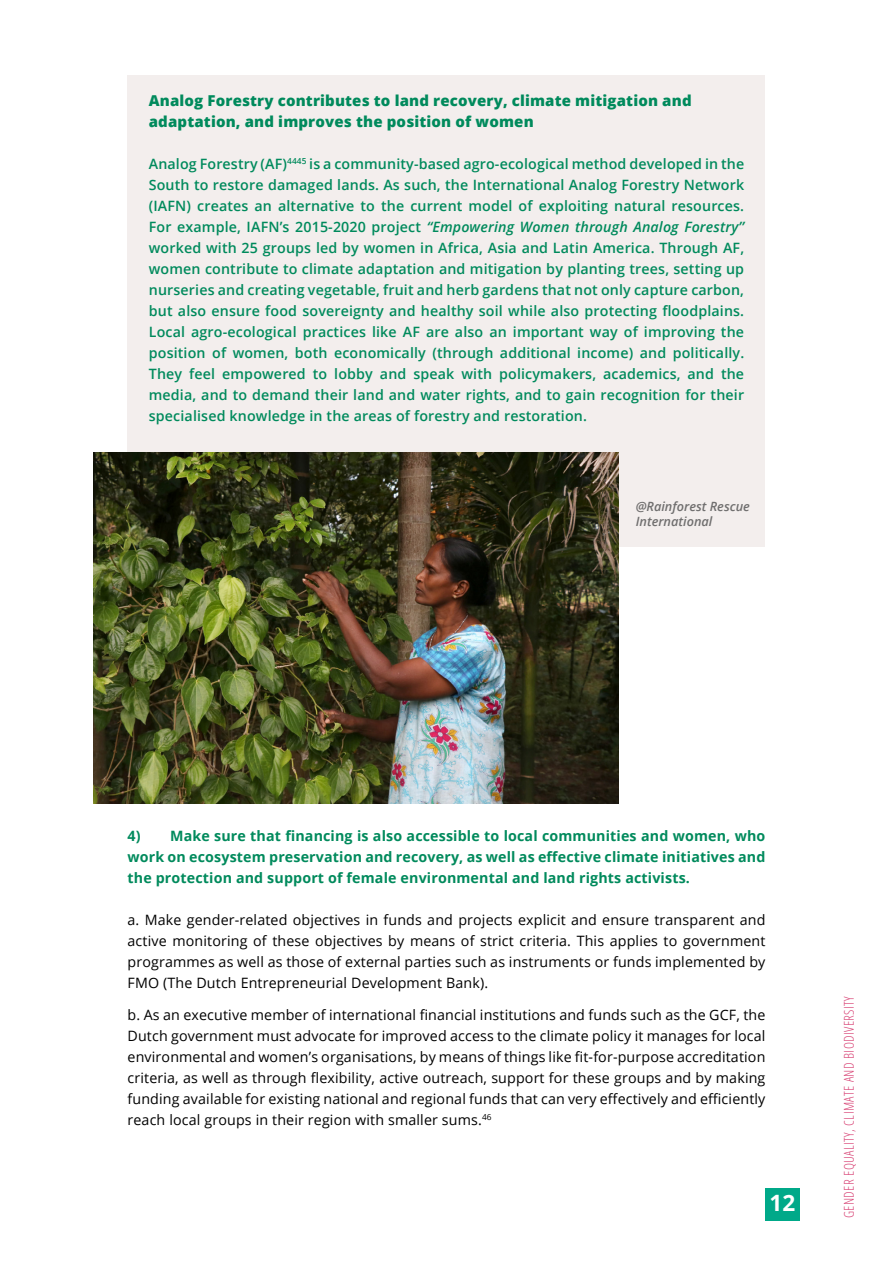
<style>
.page{position:relative;width:893px;height:1263px;background:#fff}
.page>*{position:absolute;margin:0;border:0;box-sizing:border-box;transform-origin:0 0}
.t1{font:700 22.5px "Open Sans";color:#fff}
.t2{font:800 15px/21px "Open Sans";letter-spacing:.01em;color:#008a5c}
.t3{font:600 14.25px/21px "Open Sans";letter-spacing:.01em;color:#008a5c;text-align:justify}
.t4{font:14.25px/21px "Open Sans";letter-spacing:.01em;color:#000;text-align:justify}
.t5{font:700 14.25px/21px "Open Sans";letter-spacing:.01em;color:#008a5c;text-align:justify}
.t6{font:300 condensed 13.5px "Open Sans";letter-spacing:.03em;color:#d84375}
.t7{font:italic 600 12.75px/15.3px "Open Sans";color:#706f6f}
.s1{font-style:italic}
</style>
<div class="page">
<div style="left:765px;top:1188px;width:34px;height:32px;background:#00a989"></div>
<div style="left:128px;top:75px;width:637px;height:472px;background:#f3eeed"></div>
<img style="left:93px;top:453px;width:526px;height:350px">
<p class="t2" style="left:149px;top:89px;width:544px">Analog Forestry contributes to land recovery, climate mitigation and adaptation, and improves the position of women</p>
<p class="t3" style="left:149px;top:153px;width:597px">Analog Forestry (AF)<sup>4445</sup> is a community-based agro-ecological method developed in the South to restore damaged lands. As such, the International Analog Forestry Network (IAFN) creates an alternative to the current model of exploiting natural resources.<br>For example, IAFN’s 2015-2020 project <span class="s1">“Empowering Women through Analog Forestry’’ </span>worked with 25 groups led by women in Africa, Asia and Latin America. Through AF, women contribute to climate adaptation and mitigation by planting trees, setting up nurseries and creating vegetable, fruit and herb gardens that not only capture carbon, but also ensure food sovereignty and healthy soil while also protecting floodplains.<br>Local agro-ecological practices like AF are also an important way of improving the position of women, both economically (through additional income) and politically.<br>They feel empowered to lobby and speak with policymakers, academics, and the media, and to demand their land and water rights, and to gain recognition for their specialised knowledge in the areas of forestry and restoration.</p>
<p class="t7" style="left:636px;top:498px;width:116px">@Rainforest Rescue<br>International</p>
<p class="t5" style="left:128px;top:825px;width:639px">4) Make sure that financing is also accessible to local communities and women, who work on ecosystem preservation and recovery, as well as effective climate initiatives and the protection and support of female environmental and land rights activists.</p>
<p class="t4" style="left:128px;top:909px;width:639px">a. Make gender-related objectives in funds and projects explicit and ensure transparent and active monitoring of these objectives by means of strict criteria. This applies to government programmes as well as those of external parties such as instruments or funds implemented by FMO (The Dutch Entrepreneurial Development Bank).</p>
<p class="t4" style="left:128px;top:1004px;width:639px">b. As an executive member of international financial institutions and funds such as the GCF, the Dutch government must advocate for improved access to the climate policy it manages for local environmental and women’s organisations, by means of things like fit-for-purpose accreditation criteria, as well as through flexibility, active outreach, support for these groups and by making funding available for existing national and regional funds that can very effectively and efficiently reach local groups in their region with smaller sums.<sup>46</sup></p>
<h1 class="t1" style="left:770px;top:1187px;width:27px">12</h1>
<p class="t6" style="left:840px;top:1218px;width:224px;rotate:-90deg">GENDER EQUALITY, CLIMATE AND BIODIVERSITY</p>
</div>
